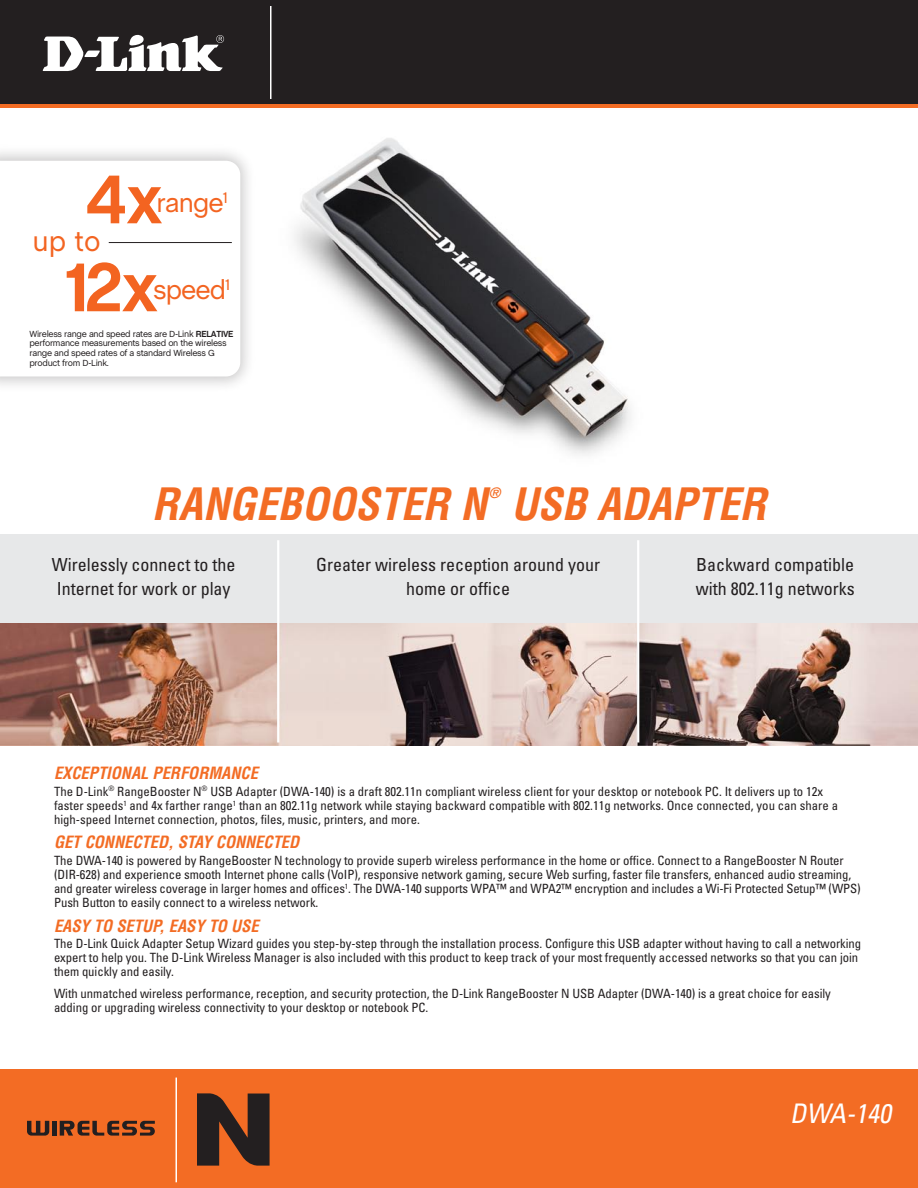
<style>
.page{position:relative;width:918px;height:1188px;background:#fff}
.page>*{position:absolute;margin:0;border:0;box-sizing:border-box;transform-origin:0 0}
.t1{font:700 70.2px/87.9px "Chalet";color:#f36421;text-align:center}
.t2{font:italic 700 condensed 43.5px "Helvetica";color:#f36c24}
.t3{font:28.5px "Chalet";color:#f36421}
.t4{font:italic condensed 27px "Univers";color:#fff}
.t5{font:26.85px "Chalet";letter-spacing:-.035em;color:#f36421}
.Bullet_Page_1{font:condensed 18px/24px "Univers";color:#231f20}
.Body_title{font:italic 700 condensed 16.5px "Helvetica";color:#f36c24}
.t6{font:italic 700 condensed 13.95px "Helvetica";color:#f36c24}
.Body{font:condensed 12.75px/14.2px "Univers";letter-spacing:-.005em;color:#231f20}
.t7{font:9px/9.8px "Chalet";letter-spacing:-.035em;color:#231f20}
.s1{font-weight:700}
</style>
<div class="page">
<img style="left:0;top:623px;width:918px;height:122px">
<div style="left:0;top:1070px;width:918px;height:118px;background:#f36c24"></div>
<svg style="left:197px;top:1093px;width:73px;height:73px"></svg>
<svg style="left:27px;top:1121px;width:22px;height:15px"></svg>
<div style="left:52px;top:1121px;width:5px;height:15px;background:#231f20"></div>
<svg style="left:60px;top:1121px;width:95px;height:15px"></svg>
<hr style="left:176px;top:1078px;width:1px;height:104px;background:#fff">
<div style="left:0;top:0;width:918px;height:108px;background:linear-gradient(to right,#f36c24,#f36c24)"></div>
<div style="left:0;top:0;width:918px;height:103px;background:#231f20"></div>
<svg style="left:43px;top:35px;width:181px;height:36px"></svg>
<hr style="left:270px;top:6px;width:2px;height:93px;background:#fff">
<img style="left:294px;top:138px;width:337px;height:317px">
<div style="left:0;top:534px;width:918px;height:89px;background:#e7e8e9"></div>
<hr style="left:277px;top:540px;width:2px;height:202px;background:#fff">
<hr style="left:637px;top:540px;width:2px;height:202px;background:#fff">
<svg style="left:108px;top:161px;width:132px;height:215px"></svg>
<hr style="left:109px;top:242px;width:123px;height:1px;background:#231f20">
<p class="t1" style="left:62px;top:160px;width:102px">4x<br>12x</p>
<p class="t5" style="left:157px;top:187px;width:73px">range<sup>1</sup></p>
<p class="t3" style="left:32px;top:224px;width:70px">up to</p>
<p class="t5" style="left:153px;top:274px;width:79px">speed<sup>1</sup></p>
<p class="t7" style="left:29px;top:328px;width:206px">Wireless range and speed rates are D-Link <span class="s1">RELATIVE </span>performance measurements based on the wireless range and speed rates of a standard Wireless G product from D-Link.</p>
<p class="t2" style="left:152px;top:477px;width:336px">RANGEBOOSTER N</p>
<p class="t6" style="left:489px;top:484px;width:13px">®</p>
<p class="t2" style="left:511px;top:477px;width:257px">USB ADAPTER</p>
<p class="Bullet_Page_1" style="left:316px;top:552px;width:285px;text-align:center">Greater wireless reception around your home or office</p>
<p class="Bullet_Page_1" style="left:52px;top:552px;width:185px">Wirelessly connect to the<br>Internet for work or play</p>
<p class="Bullet_Page_1" style="left:696px;top:552px;width:159px">Backward compatible</p>
<p class="Bullet_Page_1" style="left:696px;top:576px;width:160px">with 802.11g networks</p>
<p class="Body_title" style="left:54px;top:763px;width:206px">EXCEPTIONAL PERFORMANCE</p>
<p class="Body" style="left:54px;top:784px;width:786px">The D-Link<sup>®</sup> RangeBooster N<sup>®</sup> USB Adapter (DWA-140) is a draft 802.11n compliant wireless client for your desktop or notebook PC. It delivers up to 12x faster speeds<sup>1</sup> and 4x farther range<sup>1</sup> than an 802.11g network while staying backward compatible with 802.11g networks. Once connected, you can share a high-speed Internet connection, photos, files, music, printers, and more.</p>
<p class="Body_title" style="left:54px;top:832px;width:247px">GET CONNECTED, STAY CONNECTED</p>
<p class="Body" style="left:54px;top:853px;width:808px">The DWA-140 is powered by RangeBooster N technology to provide superb wireless performance in the home or office. Connect to a RangeBooster N Router (DIR-628) and experience smooth Internet phone calls (VoIP), responsive network gaming, secure Web surfing, faster file transfers, enhanced audio streaming, and greater wireless coverage in larger homes and offices<sup>1</sup>. The DWA-140 supports WPA™ and WPA2™ encryption and includes a Wi-Fi Protected Setup™ (WPS)<br>Push Button to easily connect to a wireless network.</p>
<p class="Body_title" style="left:54px;top:915px;width:206px">EASY TO SETUP, EASY TO USE</p>
<p class="Body" style="left:54px;top:936px;width:809px">The D-Link Quick Adapter Setup Wizard guides you step-by-step through the installation process. Configure this USB adapter without having to call a networking expert to help you. The D-Link Wireless Manager is also included with this product to keep track of your most frequently accessed networks so that you can join them quickly and easily.</p>
<p class="Body" style="left:54px;top:986px;width:778px">With unmatched wireless performance, reception, and security protection, the D-Link RangeBooster N USB Adapter (DWA-140) is a great choice for easily adding or upgrading wireless connectivity to your desktop or notebook PC.</p>
<p class="t4" style="left:790px;top:1096px;width:108px">DWA-140</p>
</div>
